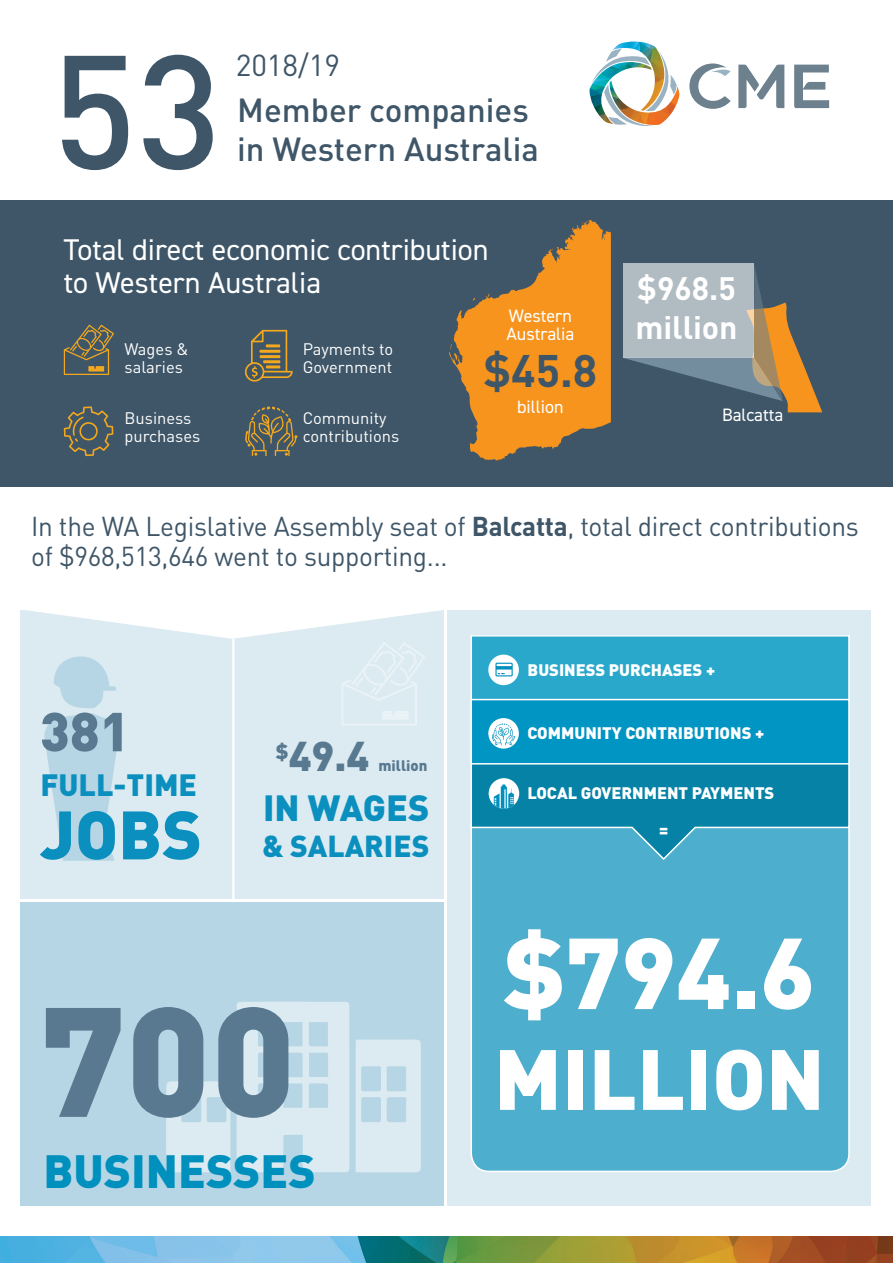
<style>
.page{position:relative;width:893px;height:1263px;background:#fff}
.page>*{position:absolute;margin:0;border:0;box-sizing:border-box;transform-origin:0 0}
.t1{font:500 158.85px "DIN Pro";color:#3e5668}
.t2{font:900 153px "DIN Pro";color:#587990}
.t3{font:900 99px "DIN Pro";color:#fff}
.t4{font:900 84px "DIN Pro";color:#fff}
.t5{font:900 67.35px "DIN Pro";color:#0a8fbe}
.t6{font:900 54px "DIN Pro";color:#587990}
.t7{font:900 46.05px "DIN Pro";color:#0090be}
.t8{font:700 45px "DIN Pro";color:#3e5668}
.t9{font:900 41.1px "DIN Pro";color:#587990}
.t10{font:900 36px "DIN Pro";color:#0a8fbe}
.t11{font:500 33px/39.6px "DIN Pro";color:#3e5668}
.t12{font:700 32.1px "DIN Pro";color:#fff}
.t13{font:900 30.45px "DIN Pro";color:#0a8fbe}
.t14{font:30px/33px "DIN2014";color:#fff}
.t15{font:900 30px "DIN Pro";color:#0a8fbe}
.t16{font:30px "DIN Pro";color:#3e5668}
.t17{font:27px/30px "DIN Pro";letter-spacing:-.01em;color:#3e5668}
.t18{font:18px "DIN2014";color:#fff}
.t19{font:16.5px/18px "DIN Pro";color:#fff}
.t20{font:900 16.5px "DIN Pro";color:#fff}
.t21{font:900 15px "DIN Pro";color:#587990}
.s1{font-weight:700}
</style>
<div class="page">
<div style="left:0;top:0;width:893px;height:524px;background:#3e5668"></div>
<svg style="left:449px;top:220px;width:162px;height:241px"></svg>
<div style="left:0;top:0;width:893px;height:200px;background:#fff"></div>
<div style="left:0;top:487px;width:893px;height:749px;background:#fff"></div>
<div style="left:447px;top:610px;width:424px;height:596px;background:#dcebf1"></div>
<div style="left:21px;top:610px;width:423px;height:289px;background:#dcebf1"></div>
<div style="left:21px;top:902px;width:423px;height:304px;background:#b7d6e5"></div>
<svg style="left:237px;top:1001px;width:112px;height:171px"></svg>
<svg style="left:355px;top:1039px;width:66px;height:133px"></svg>
<svg style="left:166px;top:1081px;width:64px;height:91px"></svg>
<div style="left:470px;top:861px;width:380px;height:311px;background:#4eaece"></div>
<div style="left:471px;top:636px;width:378px;height:64px;background:#2aa8cb"></div>
<div style="left:470px;top:635px;width:380px;height:66px;border:2px solid #fff"></div>
<div style="left:471px;top:700px;width:378px;height:64px;background:#0095c2"></div>
<div style="left:470px;top:699px;width:380px;height:65px;border:2px solid #fff"></div>
<div style="left:488px;top:655px;width:31px;height:30px;background:#fff;border-radius:50%"></div>
<svg style="left:495px;top:663px;width:18px;height:13px"></svg>
<svg style="left:488px;top:718px;width:31px;height:31px"></svg>
<svg style="left:470px;top:762px;width:380px;height:99px;background:#2896b7"></svg>
<svg style="left:492px;top:723px;width:23px;height:22px"></svg>
<svg style="left:738px;top:65px;width:46px;height:43px"></svg>
<svg style="left:794px;top:65px;width:35px;height:43px"></svg>
<svg style="left:689px;top:63px;width:42px;height:46px"></svg>
<img style="left:589px;top:42px;width:90px;height:61px">
<img style="left:591px;top:49px;width:86px;height:77px">
<svg style="left:64px;top:325px;width:50px;height:50px"></svg>
<svg style="left:64px;top:406px;width:49px;height:50px"></svg>
<svg style="left:245px;top:406px;width:52px;height:50px"></svg>
<svg style="left:245px;top:330px;width:48px;height:52px"></svg>
<img style="left:0;top:1236px;width:893px;height:27px">
<svg style="left:624px;top:266px;width:198px;height:146px"></svg>
<div style="left:623px;top:264px;width:131px;height:94px;background:#b1bbc2"></div>
<hr style="left:232px;top:639px;width:2px;height:262px;background:#fff">
<svg style="left:27px;top:610px;width:414px;height:251px"></svg>
<p class="t1" style="left:52px;top:4px;width:171px">53</p>
<p class="t16" style="left:236px;top:45px;width:106px">2018/19</p>
<p class="t11" style="left:237px;top:89px;width:303px">Member companies in Western Australia</p>
<p class="t14" style="left:64px;top:233px;width:426px">Total direct economic contribution to Western Australia</p>
<p class="t18" style="left:509px;top:305px;width:64px">Western</p>
<p class="t18" style="left:506px;top:323px;width:69px">Australia</p>
<p class="t19" style="left:125px;top:340px;width:66px">Wages &amp; salaries</p>
<p class="t19" style="left:125px;top:409px;width:77px">Business purchases</p>
<p class="t19" style="left:303px;top:409px;width:98px">Community contributions</p>
<p class="t19" style="left:303px;top:340px;width:92px">Payments to<br>Government</p>
<p class="t8" style="left:483px;top:340px;width:115px">$45.8</p>
<p class="t18" style="left:517px;top:396px;width:48px">billion</p>
<p class="t12" style="left:637px;top:267px;width:100px">$968.5</p>
<p class="t12" style="left:635px;top:305px;width:104px">million</p>
<p class="t18" style="left:722px;top:403px;width:63px">Balcatta</p>
<p class="t17" style="left:31px;top:510px;width:829px">In the WA Legislative Assembly seat of <span class="s1">Balcatta</span>, total direct contributions of $968,513,646 went to supporting...</p>
<p class="t6" style="left:40px;top:695px;width:92px">381</p>
<p class="t13" style="left:40px;top:765px;width:158px">FULL-TIME</p>
<p class="t5" style="left:40px;top:789px;width:163px">JOBS</p>
<p class="t9" style="left:276px;top:729px;width:95px"><sup>$</sup>49.4</p>
<p class="t21" style="left:378px;top:756px;width:50px">million</p>
<p class="t10" style="left:263px;top:784px;width:168px">IN WAGES</p>
<p class="t15" style="left:262px;top:826px;width:169px">&amp; SALARIES</p>
<p class="t2" style="left:41px;top:957px;width:257px">700</p>
<p class="t7" style="left:43px;top:1140px;width:274px">BUSINESSES</p>
<p class="t20" style="left:528px;top:659px;width:189px">BUSINESS PURCHASES +</p>
<p class="t20" style="left:528px;top:722px;width:238px">COMMUNITY CONTRIBUTIONS +</p>
<p class="t20" style="left:528px;top:781px;width:248px">LOCAL GOVERNMENT PAYMENTS</p>
<p class="t20" style="left:659px;top:818px;width:11px">=</p>
<p class="t3" style="left:503px;top:906px;width:313px">$794.6</p>
<p class="t4" style="left:494px;top:1022px;width:332px">MILLION</p>
</div>
